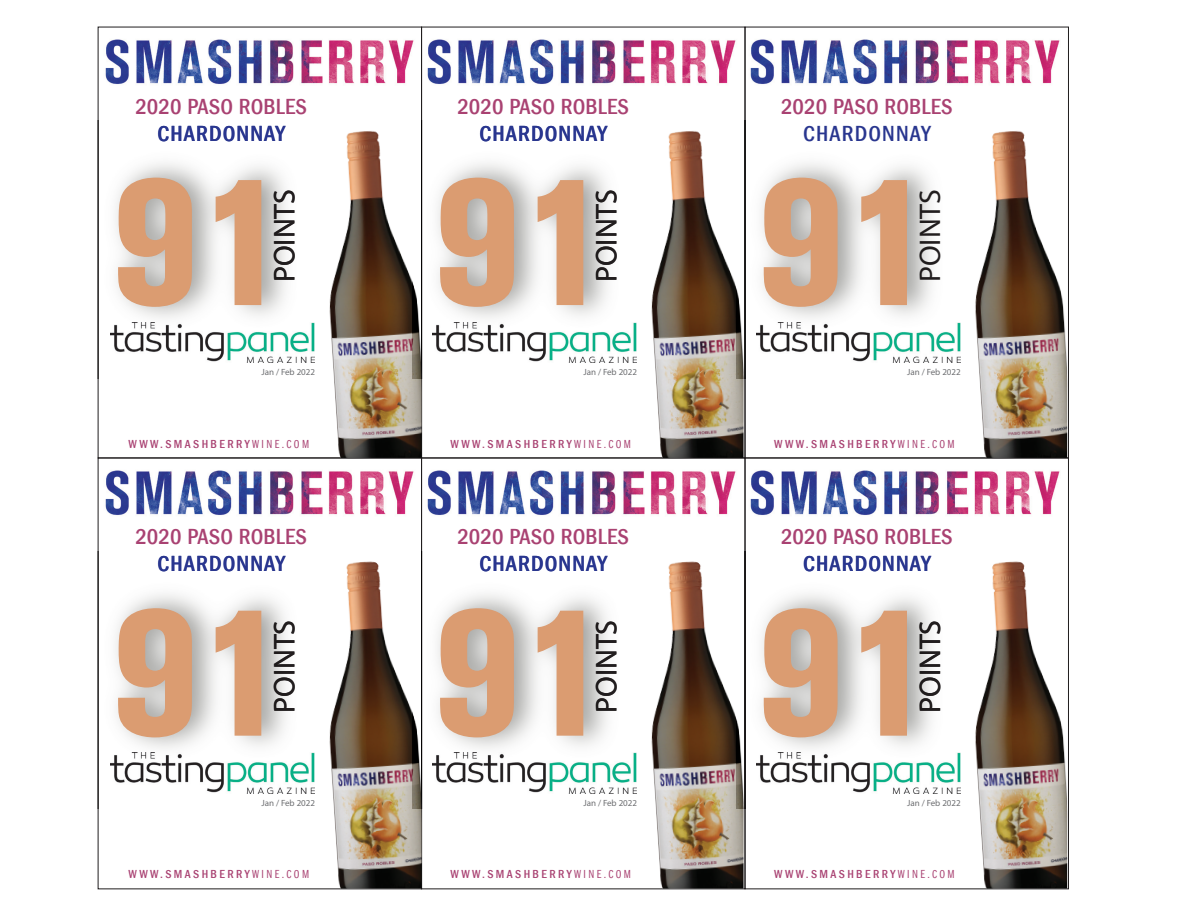
<style>
.page{position:relative;width:1188px;height:918px;background:#fff}
.page>*{position:absolute;margin:0;border:0;box-sizing:border-box;transform-origin:0 0}
.t1{font:800 condensed 177px "Akzidenz Grotesk BQ";color:#db9c71}
.t2{font:30px "Myriad Pro";color:#231f20}
.t3{font:500 condensed 22.5px "Franklin Gothic LT Com";letter-spacing:.005em;color:#a94272}
.t4{font:500 condensed 22.5px "Franklin Gothic LT Com";letter-spacing:.05em;color:#29368f}
.t5{font:500 condensed 12px "Franklin Gothic LT Com";letter-spacing:.2em;color:#a94272}
.t6{font:9px "Myriad Pro";color:#6d6e71}
.s1{font-family:"Franklin Gothic LT Com Bk Cm";font-weight:400;font-stretch:normal}
</style>
<div class="page">
<img style="left:97px;top:28px;width:317px;height:66px">
<img style="left:97px;top:121px;width:189px;height:257px">
<img style="left:111px;top:322px;width:204px;height:41px">
<img style="left:322px;top:131px;width:100px;height:327px">
<img style="left:97px;top:458px;width:317px;height:67px">
<img style="left:97px;top:551px;width:218px;height:258px">
<img style="left:111px;top:753px;width:204px;height:40px">
<img style="left:329px;top:561px;width:93px;height:327px">
<img style="left:414px;top:458px;width:324px;height:67px">
<img style="left:413px;top:551px;width:224px;height:258px">
<img style="left:433px;top:753px;width:204px;height:40px">
<img style="left:651px;top:561px;width:93px;height:327px">
<img style="left:738px;top:458px;width:331px;height:67px">
<img style="left:737px;top:551px;width:224px;height:258px">
<img style="left:756px;top:753px;width:204px;height:40px">
<img style="left:975px;top:561px;width:92px;height:327px">
<img style="left:421px;top:28px;width:315px;height:66px">
<img style="left:413px;top:121px;width:195px;height:257px">
<img style="left:433px;top:322px;width:204px;height:41px">
<img style="left:644px;top:131px;width:100px;height:327px">
<img style="left:744px;top:28px;width:325px;height:66px">
<img style="left:737px;top:121px;width:224px;height:257px">
<img style="left:756px;top:322px;width:204px;height:41px">
<img style="left:968px;top:131px;width:99px;height:327px">
<h3 class="t3" style="left:135px;top:93px;width:173px">2020 PASO ROBLES</h3>
<h3 class="t4" style="left:157px;top:120px;width:129px">CHARDONNAY</h3>
<h1 class="t1" style="left:112px;top:141px;width:179px">91</h1>
<h2 class="t2" style="left:266px;top:282px;width:95px;rotate:-90deg">POINTS</h2>
<p class="t6" style="left:261px;top:366px;width:55px">Jan / Feb 2022</p>
<p class="t5" style="left:129px;top:437px;width:182px">WWW.SMASHBERRY<span class="s1">WINE.COM</span></p>
<h3 class="t3" style="left:135px;top:524px;width:173px">2020 PASO ROBLES</h3>
<h3 class="t4" style="left:157px;top:551px;width:129px">CHARDONNAY</h3>
<h1 class="t1" style="left:112px;top:572px;width:178px">91</h1>
<h2 class="t2" style="left:266px;top:713px;width:95px;rotate:-90deg">POINTS</h2>
<p class="t6" style="left:261px;top:797px;width:55px">Jan / Feb 2022</p>
<p class="t5" style="left:129px;top:868px;width:182px">WWW.SMASHBERRY<span class="s1">WINE.COM</span></p>
<h3 class="t3" style="left:457px;top:93px;width:173px">2020 PASO ROBLES</h3>
<h3 class="t4" style="left:479px;top:120px;width:129px">CHARDONNAY</h3>
<h1 class="t1" style="left:434px;top:141px;width:178px">91</h1>
<h2 class="t2" style="left:588px;top:282px;width:95px;rotate:-90deg">POINTS</h2>
<p class="t6" style="left:583px;top:366px;width:55px">Jan / Feb 2022</p>
<p class="t5" style="left:451px;top:437px;width:182px">WWW.SMASHBERRY<span class="s1">WINE.COM</span></p>
<h3 class="t3" style="left:457px;top:524px;width:173px">2020 PASO ROBLES</h3>
<h3 class="t4" style="left:479px;top:551px;width:129px">CHARDONNAY</h3>
<h1 class="t1" style="left:434px;top:572px;width:178px">91</h1>
<h2 class="t2" style="left:588px;top:713px;width:95px;rotate:-90deg">POINTS</h2>
<p class="t6" style="left:583px;top:797px;width:55px">Jan / Feb 2022</p>
<p class="t5" style="left:451px;top:868px;width:182px">WWW.SMASHBERRY<span class="s1">WINE.COM</span></p>
<h3 class="t3" style="left:781px;top:93px;width:173px">2020 PASO ROBLES</h3>
<h3 class="t4" style="left:803px;top:120px;width:129px">CHARDONNAY</h3>
<h1 class="t1" style="left:758px;top:141px;width:178px">91</h1>
<h2 class="t2" style="left:912px;top:282px;width:95px;rotate:-90deg">POINTS</h2>
<p class="t6" style="left:907px;top:366px;width:55px">Jan / Feb 2022</p>
<p class="t5" style="left:774px;top:437px;width:182px">WWW.SMASHBERRY<span class="s1">WINE.COM</span></p>
<h3 class="t3" style="left:781px;top:524px;width:173px">2020 PASO ROBLES</h3>
<h3 class="t4" style="left:803px;top:551px;width:129px">CHARDONNAY</h3>
<h1 class="t1" style="left:758px;top:572px;width:178px">91</h1>
<h2 class="t2" style="left:912px;top:713px;width:95px;rotate:-90deg">POINTS</h2>
<p class="t6" style="left:907px;top:797px;width:55px">Jan / Feb 2022</p>
<p class="t5" style="left:774px;top:868px;width:182px">WWW.SMASHBERRY<span class="s1">WINE.COM</span></p>
</div>
